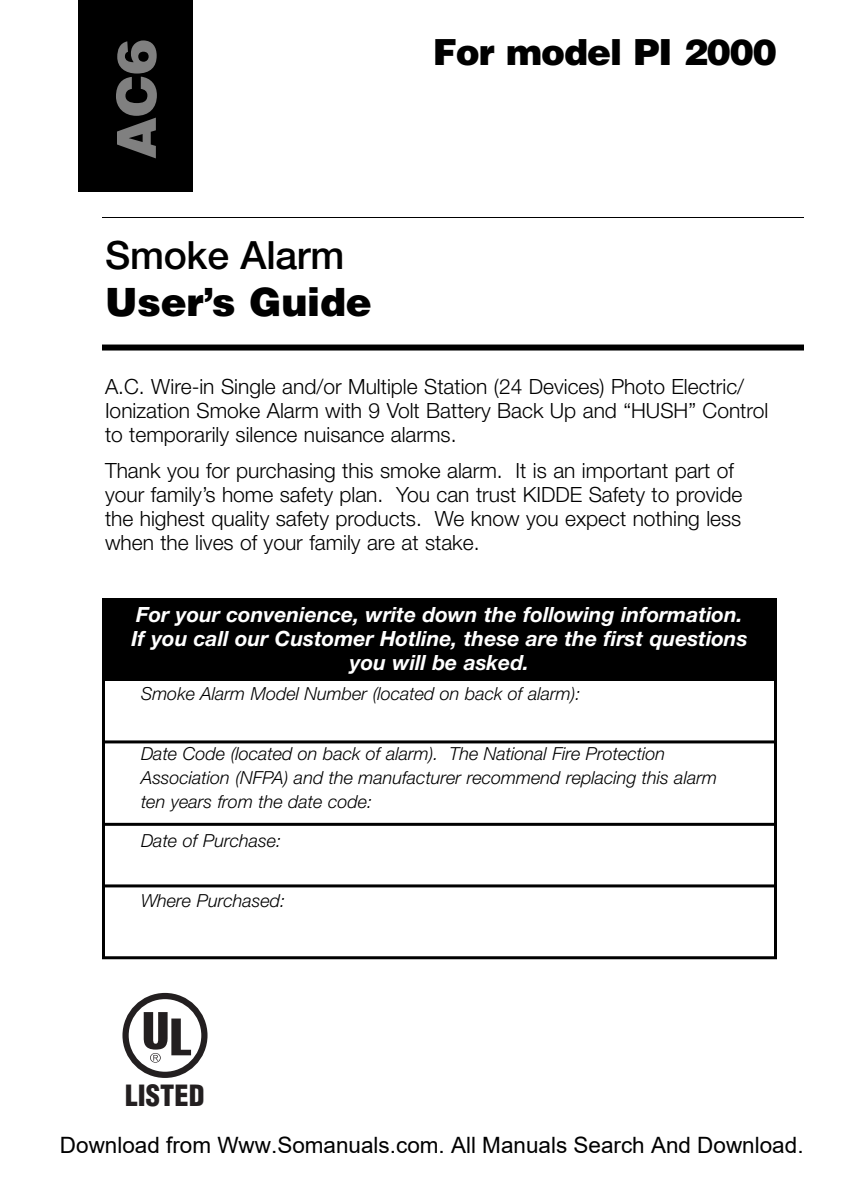
<style>
.page{position:relative;width:864px;height:1188px;background:#fff}
.page>*{position:absolute;margin:0;border:0;box-sizing:border-box;transform-origin:0 0}
.t1{font:900 54px "Helvetica";color:#808080}
.t2{font:900 39px "Helvetica";letter-spacing:-.005em;color:#000}
.t3{font:500 39px "Helvetica Neue";letter-spacing:-.005em;color:#000}
.t4{font:900 36px "Helvetica";letter-spacing:-.025em;color:#000}
.t5{font:900 condensed 28.5px "Helvetica";color:#231f20}
.t6{font:22.5px "Arial";color:#000}
.t7{font:300 21px/24px "Helvetica Neue";color:#000}
.t8{font:italic 700 21px/24px "Helvetica Neue";color:#fff;text-align:center}
.t9{font:italic 300 18px/24px "Helvetica Neue";color:#000}
</style>
<div class="page">
<svg style="left:102px;top:598px;width:675px;height:362px"></svg>
<div style="left:102px;top:599px;width:675px;height:82px;background:#000"></div>
<div style="left:122px;top:993px;width:86px;height:85px;border:6px solid #231f20;border-radius:50%"></div>
<svg style="left:144px;top:1012px;width:47px;height:51px"></svg>
<hr style="left:102px;top:217px;width:702px;height:1px;background:#000">
<div style="left:78px;top:0;width:115px;height:192px;background:#000"></div>
<div style="left:102px;top:345px;width:702px;height:6px;background:#000"></div>
<h1 class="t1" style="left:117px;top:159px;width:122px;rotate:-90deg">AC6</h1>
<h2 class="t3" style="left:105px;top:241px;width:241px">Smoke Alarm</h2>
<h2 class="t2" style="left:105px;top:288px;width:268px">User’s Guide</h2>
<h3 class="t4" style="left:433px;top:39px;width:346px">For model PI 2000</h3>
<p class="t7" style="left:105px;top:377px;width:665px">A.C. Wire-in Single and/or Multiple Station (24 Devices) Photo Electric/<br>Ionization Smoke Alarm with 9 Volt Battery Back Up and “HUSH” Control to temporarily silence nuisance alarms.</p>
<p class="t7" style="left:105px;top:461px;width:639px">Thank you for purchasing this smoke alarm. It is an important part of your family’s home safety plan. You can trust KIDDE Safety to provide the highest quality safety products. We know you expect nothing less when the lives of your family are at stake.</p>
<p class="t8" style="left:131px;top:605px;width:618px">For your convenience, write down the following information.<br>If you call our Customer Hotline, these are the first questions you will be asked.</p>
<p class="t9" style="left:141px;top:684px;width:441px">Smoke Alarm Model Number (located on back of alarm):</p>
<p class="t9" style="left:141px;top:744px;width:578px">Date Code (located on back of alarm). The National Fire Protection<br>Association (NFPA) and the manufacturer recommend replacing this alarm ten years from the date code:</p>
<p class="t9" style="left:141px;top:831px;width:142px">Date of Purchase:</p>
<p class="t9" style="left:141px;top:891px;width:146px">Where Purchased:</p>
<h3 class="t5" style="left:125px;top:1085px;width:81px">LISTED</h3>
<p class="t6" style="left:60px;top:1133px;width:745px">Download from Www.Somanuals.com. All Manuals Search And Download.</p>
</div>
